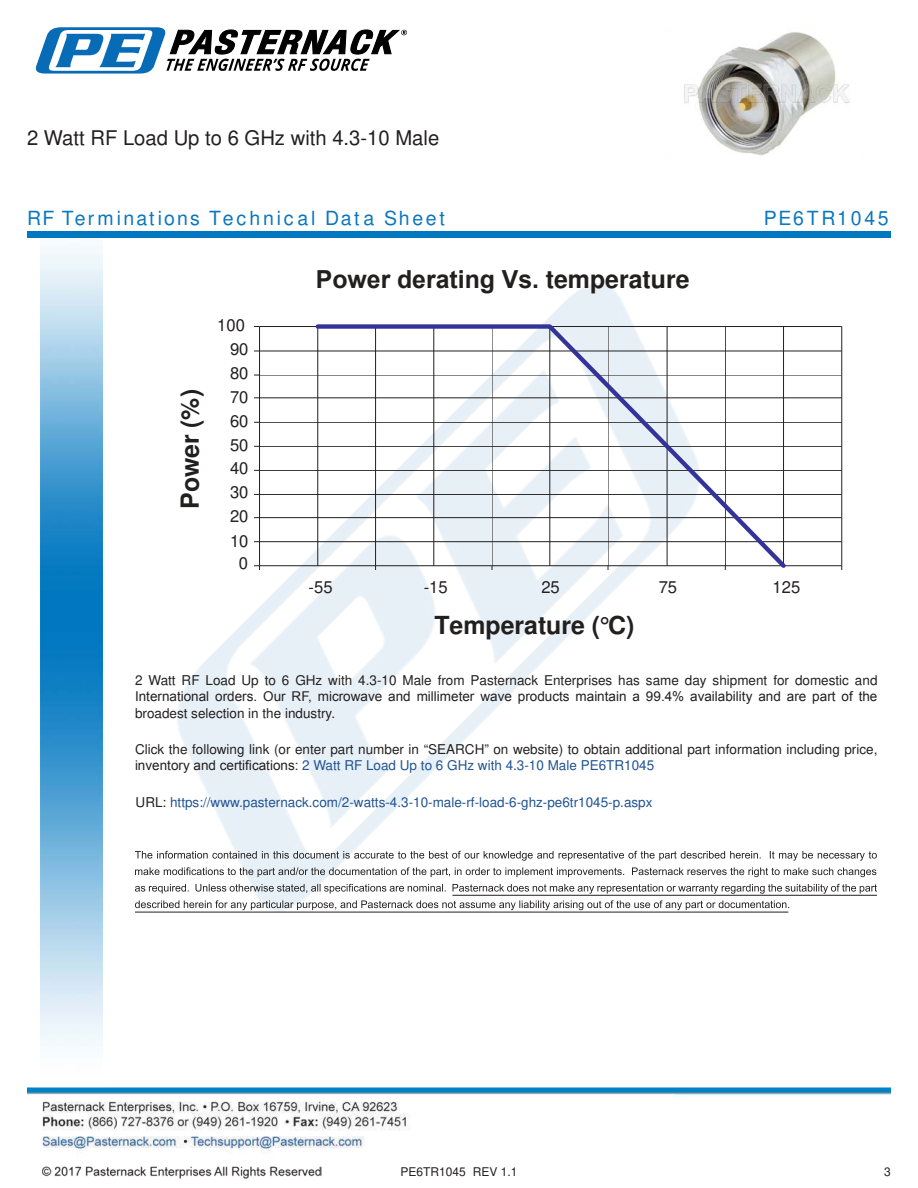
<style>
.page{position:relative;width:918px;height:1188px;background:#fff}
.page>*{position:absolute;margin:0;border:0;box-sizing:border-box;transform-origin:0 0}
.t1{font:700 24.9px "Arial";color:#221f1f}
.t2{font:20.25px "Arial";color:#221f1f}
.t3{font:900 19.5px "Arial";letter-spacing:.14em;color:#0a77bd}
.t4{font:16.65px "Arial";color:#221f1f}
.t5{font:13.5px/16.2px "Arial";color:#221f1f;text-align:justify}
.t6{font:13.5px "Arial";color:#1f5392}
.t7{font:12px "Arial";color:#221f1f}
.s1{color:#1f5392}
.s2{color:#221f1f}
</style>
<div class="page">
<img style="left:43px;top:1101px;width:365px;height:50px">
<img style="left:43px;top:1166px;width:278px;height:13px">
<img style="left:102px;top:246px;width:719px;height:724px">
<img style="left:40px;top:237px;width:62px;height:809px">
<img style="left:27px;top:1088px;width:864px;height:9px">
<svg style="left:35px;top:27px;width:372px;height:47px"></svg>
<div style="left:27px;top:231px;width:864px;height:6px;background:#0177c0"></div>
<img style="left:684px;top:32px;width:166px;height:124px">
<hr style="left:260px;top:542px;width:582px;height:1px;background:#221f1f">
<hr style="left:260px;top:518px;width:582px;height:1px;background:#221f1f">
<hr style="left:260px;top:494px;width:582px;height:1px;background:#221f1f">
<hr style="left:260px;top:470px;width:582px;height:1px;background:#221f1f">
<hr style="left:260px;top:446px;width:582px;height:1px;background:#221f1f">
<hr style="left:260px;top:422px;width:582px;height:1px;background:#221f1f">
<hr style="left:260px;top:398px;width:582px;height:1px;background:#221f1f">
<hr style="left:260px;top:375px;width:582px;height:1px;background:#221f1f">
<hr style="left:260px;top:351px;width:582px;height:1px;background:#221f1f">
<hr style="left:842px;top:327px;width:1px;height:239px;background:#221f1f">
<hr style="left:259px;top:327px;width:1px;height:239px;background:#221f1f">
<hr style="left:260px;top:565px;width:582px;height:1px;background:#221f1f">
<svg style="left:254px;top:565px;width:6px;height:5px"></svg>
<svg style="left:313px;top:322px;width:477px;height:250px"></svg>
<svg style="left:135px;top:851px;width:742px;height:10px"></svg>
<svg style="left:135px;top:867px;width:741px;height:10px"></svg>
<svg style="left:135px;top:884px;width:742px;height:10px"></svg>
<svg style="left:135px;top:900px;width:654px;height:10px"></svg>
<hr style="left:453px;top:895px;width:424px;height:1px;background:#221f1f">
<hr style="left:135px;top:912px;width:653px;height:1px;background:#221f1f">
<h2 class="t2" style="left:27px;top:130px;width:414px">2 Watt RF Load Up to 6 GHz with 4.3-10 Male</h2>
<h3 class="t3" style="left:27px;top:207px;width:419px">RF Terminations Technical Data Sheet</h3>
<h1 class="t1" style="left:180px;top:509px;width:121px;rotate:-90deg">Power (%)</h1>
<p class="t4" style="left:217px;top:319px;width:29px">100</p>
<p class="t4" style="left:230px;top:338px;width:20px">90</p>
<p class="t4" style="left:230px;top:366px;width:20px">80</p>
<p class="t4" style="left:230px;top:390px;width:20px">70</p>
<p class="t4" style="left:230px;top:415px;width:20px">60</p>
<p class="t4" style="left:230px;top:439px;width:20px">50</p>
<p class="t4" style="left:230px;top:462px;width:20px">40</p>
<p class="t4" style="left:230px;top:486px;width:20px">30</p>
<p class="t4" style="left:230px;top:510px;width:20px">20</p>
<p class="t4" style="left:230px;top:534px;width:20px">10</p>
<p class="t4" style="left:239px;top:557px;width:11px">0</p>
<h1 class="t1" style="left:316px;top:262px;width:375px">Power derating Vs. temperature</h1>
<h3 class="t3" style="left:764px;top:207px;width:126px">PE6TR1045</h3>
<p class="t4" style="left:309px;top:580px;width:25px">-55</p>
<p class="t4" style="left:424px;top:580px;width:25px">-15</p>
<p class="t4" style="left:541px;top:580px;width:20px">25</p>
<p class="t4" style="left:659px;top:580px;width:20px">75</p>
<p class="t4" style="left:773px;top:580px;width:29px">125</p>
<h1 class="t1" style="left:434px;top:616px;width:202px">Temperature (°C)</h1>
<p class="t5" style="left:135px;top:674px;width:744px">2 Watt RF Load Up to 6 GHz with 4.3-10 Male from Pasternack Enterprises has same day shipment for domestic and International orders. Our RF, microwave and millimeter wave products maintain a 99.4% availability and are part of the broadest selection in the industry.</p>
<p class="t5" style="left:135px;top:742px;width:744px">Click the following link (or enter part number in “SEARCH” on website) to obtain additional part information including price, inventory and certi昀椀cations: <span class="s1">2 Watt RF Load Up to 6 GHz with 4.3-10 Male PE6TR1045</span></p>
<p class="t6" style="left:136px;top:797px;width:518px"><span class="s2">URL:</span> https://www.pasternack.com/2-watts-4.3-10-male-rf-load-6-ghz-pe6tr1045-p.aspx</p>
<p class="t7" style="left:401px;top:1167px;width:118px">PE6TR1045 REV 1.1</p>
<p class="t7" style="left:884px;top:1167px;width:8px">3</p>
</div>
